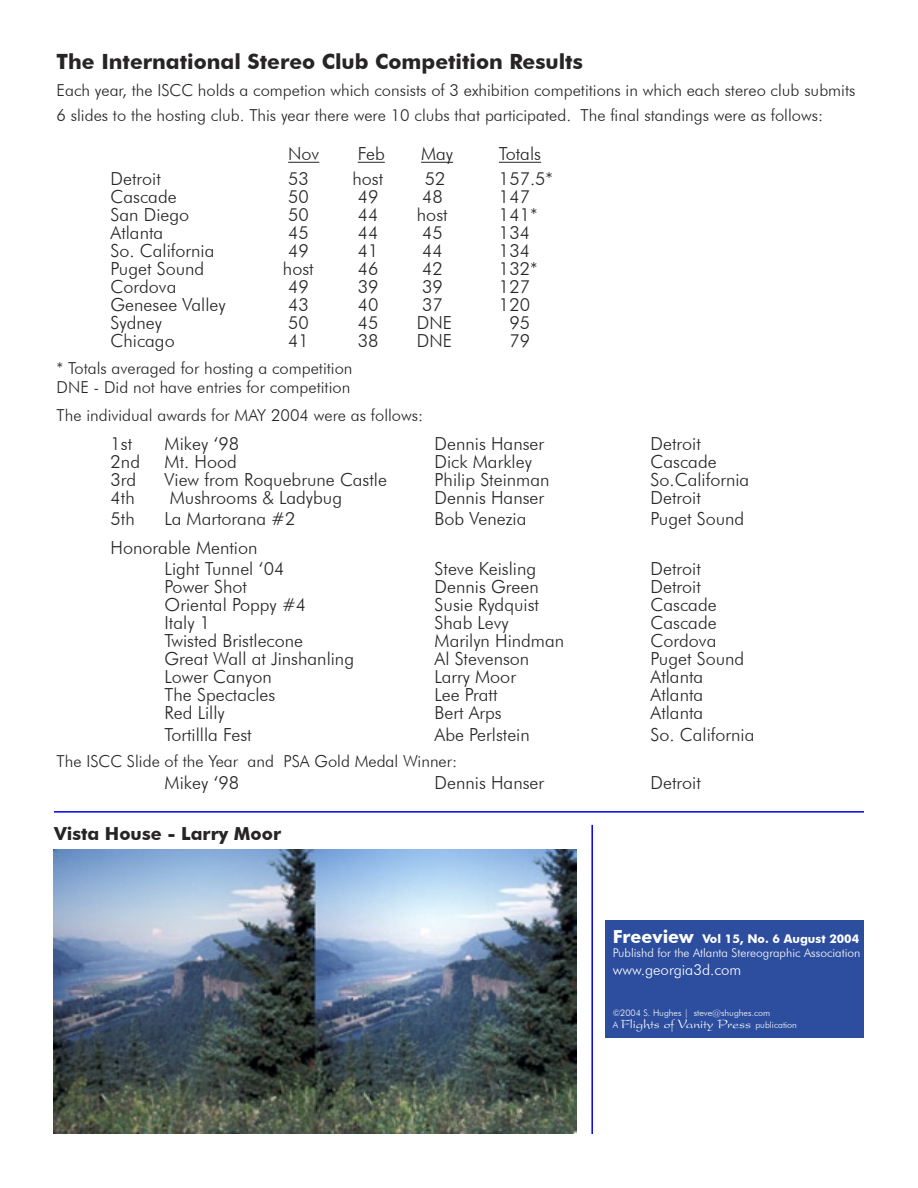
<style>
.page{position:relative;width:918px;height:1188px;background:#fff}
.page>*{position:absolute;margin:0;border:0;box-sizing:border-box;transform-origin:0 0}
.t1{font:700 21px "Futura BT";color:#262424}
.t2{font:300 18px "Futura BT";color:#262424}
.t3{font:700 18px "Futura BT";color:#262424}
.t4{font:300 16.5px/25.2px "Futura BT";color:#262424}
.Address{font:300 15px "Futura BT";color:#fff}
.Address-2{font:13.5px "Present";color:#fff}
.Address-3{font:300 12px "Futura BT";color:#fff}
.Address-4{font:700 12px "Futura BT";color:#fff}
.Address-5{font:300 9px "Futura BT";color:#fff}
.s1{font-size:18px}
.s2{font-family:"Futura BT";font-weight:300;font-size:9px}
</style>
<div class="page">
<hr style="left:288px;top:162px;width:31px;height:1px;background:#262424">
<svg style="left:358px;top:162px;width:27px;height:1px"></svg>
<hr style="left:421px;top:162px;width:32px;height:1px;background:#262424">
<hr style="left:499px;top:162px;width:42px;height:1px;background:#262424">
<img style="left:54px;top:849px;width:522px;height:284px">
<div style="left:606px;top:920px;width:258px;height:117px;background:#2d4e9e"></div>
<hr style="left:54px;top:811px;width:810px;height:2px;background:#0000e9">
<hr style="left:591px;top:825px;width:2px;height:309px;background:#0000e9">
<p class="t1" style="left:57px;top:49px;width:528px">The International Stereo Club Competition Results</p>
<p class="t4" style="left:57px;top:77px;width:800px">Each year, the ISCC holds a competion which consists of 3 exhibition competitions in which each stereo club submits<br>6 slides to the hosting club. This year there were 10 clubs that participated. The final standings were as follows:</p>
<p class="t2" style="left:288px;top:143px;width:33px">Nov</p>
<p class="t2" style="left:358px;top:143px;width:29px">Feb</p>
<p class="t2" style="left:421px;top:143px;width:34px">May</p>
<p class="t2" style="left:499px;top:143px;width:44px">Totals</p>
<p class="t2" style="left:111px;top:168px;width:52px">Detroit</p>
<p class="t2" style="left:288px;top:168px;width:22px">53</p>
<p class="t2" style="left:353px;top:168px;width:32px">host</p>
<p class="t2" style="left:425px;top:168px;width:22px">52</p>
<p class="t2" style="left:499px;top:168px;width:56px">157.5*</p>
<p class="t2" style="left:111px;top:186px;width:68px">Cascade</p>
<p class="t2" style="left:288px;top:186px;width:22px">50</p>
<p class="t2" style="left:358px;top:186px;width:22px">49</p>
<p class="t2" style="left:422px;top:186px;width:22px">48</p>
<p class="t2" style="left:499px;top:186px;width:33px">147</p>
<p class="t2" style="left:111px;top:204px;width:80px">San Diego</p>
<p class="t2" style="left:288px;top:204px;width:22px">50</p>
<p class="t2" style="left:358px;top:204px;width:22px">44</p>
<p class="t2" style="left:417px;top:204px;width:32px">host</p>
<p class="t2" style="left:499px;top:204px;width:40px">141*</p>
<p class="t2" style="left:111px;top:222px;width:54px">Atlanta</p>
<p class="t2" style="left:288px;top:222px;width:22px">45</p>
<p class="t2" style="left:358px;top:222px;width:22px">44</p>
<p class="t2" style="left:422px;top:222px;width:22px">45</p>
<p class="t2" style="left:499px;top:222px;width:33px">134</p>
<p class="t2" style="left:111px;top:240px;width:105px">So. California</p>
<p class="t2" style="left:288px;top:240px;width:22px">49</p>
<p class="t2" style="left:358px;top:240px;width:22px">41</p>
<p class="t2" style="left:422px;top:240px;width:22px">44</p>
<p class="t2" style="left:499px;top:240px;width:33px">134</p>
<p class="t2" style="left:111px;top:258px;width:95px">Puget Sound</p>
<p class="t2" style="left:283px;top:258px;width:32px">host</p>
<p class="t2" style="left:358px;top:258px;width:22px">46</p>
<p class="t2" style="left:422px;top:258px;width:22px">42</p>
<p class="t2" style="left:499px;top:258px;width:40px">132*</p>
<p class="t2" style="left:111px;top:276px;width:67px">Cordova</p>
<p class="t2" style="left:288px;top:276px;width:22px">49</p>
<p class="t2" style="left:358px;top:276px;width:22px">39</p>
<p class="t2" style="left:422px;top:276px;width:22px">39</p>
<p class="t2" style="left:499px;top:276px;width:33px">127</p>
<p class="t2" style="left:111px;top:294px;width:117px">Genesee Valley</p>
<p class="t2" style="left:288px;top:294px;width:22px">43</p>
<p class="t2" style="left:358px;top:294px;width:22px">40</p>
<p class="t2" style="left:422px;top:294px;width:22px">37</p>
<p class="t2" style="left:499px;top:294px;width:33px">120</p>
<p class="t2" style="left:111px;top:312px;width:53px">Sydney</p>
<p class="t2" style="left:288px;top:312px;width:22px">50</p>
<p class="t2" style="left:358px;top:312px;width:22px">45</p>
<p class="t2" style="left:417px;top:312px;width:37px">DNE</p>
<p class="t2" style="left:509px;top:312px;width:22px">95</p>
<p class="t2" style="left:111px;top:330px;width:66px">Chicago</p>
<p class="t2" style="left:288px;top:330px;width:22px">41</p>
<p class="t2" style="left:358px;top:330px;width:22px">38</p>
<p class="t2" style="left:417px;top:330px;width:37px">DNE</p>
<p class="t2" style="left:509px;top:330px;width:22px">79</p>
<p class="t4" style="left:57px;top:355px;width:297px">* Totals averaged for hosting a competition</p>
<p class="t4" style="left:57px;top:375px;width:295px">DNE - Did not have entries for competition</p>
<p class="t4" style="left:57px;top:403px;width:368px">The individual awards for MAY 2004 were as follows:</p>
<p class="t2" style="left:111px;top:432px;width:23px">1st</p>
<p class="t2" style="left:165px;top:432px;width:76px">Mikey ‘98</p>
<p class="t2" style="left:435px;top:432px;width:111px">Dennis Hanser</p>
<p class="t2" style="left:651px;top:432px;width:52px">Detroit</p>
<p class="t2" style="left:111px;top:450px;width:31px">2nd</p>
<p class="t2" style="left:165px;top:450px;width:74px">Mt. Hood</p>
<p class="t2" style="left:435px;top:450px;width:99px">Dick Markley</p>
<p class="t2" style="left:651px;top:450px;width:68px">Cascade</p>
<p class="t2" style="left:111px;top:468px;width:27px">3rd</p>
<p class="t2" style="left:165px;top:468px;width:224px">View from Roquebrune Castle</p>
<p class="t2" style="left:435px;top:468px;width:116px">Philip Steinman</p>
<p class="t2" style="left:651px;top:468px;width:100px">So.California</p>
<p class="t2" style="left:111px;top:486px;width:26px">4th</p>
<p class="t2" style="left:170px;top:486px;width:174px">Mushrooms &amp; Ladybug</p>
<p class="t2" style="left:435px;top:486px;width:111px">Dennis Hanser</p>
<p class="t2" style="left:651px;top:486px;width:52px">Detroit</p>
<p class="t2" style="left:111px;top:508px;width:26px">5th</p>
<p class="t2" style="left:165px;top:508px;width:132px">La Martorana #2</p>
<p class="t2" style="left:435px;top:508px;width:93px">Bob Venezia</p>
<p class="t2" style="left:651px;top:508px;width:95px">Puget Sound</p>
<p class="t2" style="left:111px;top:536px;width:148px">Honorable Mention</p>
<p class="t2" style="left:165px;top:558px;width:121px">Light Tunnel ‘04</p>
<p class="t2" style="left:435px;top:558px;width:103px">Steve Keisling</p>
<p class="t2" style="left:651px;top:558px;width:52px">Detroit</p>
<p class="t2" style="left:165px;top:576px;width:84px">Power Shot</p>
<p class="t2" style="left:435px;top:576px;width:106px">Dennis Green</p>
<p class="t2" style="left:651px;top:576px;width:52px">Detroit</p>
<p class="t2" style="left:165px;top:594px;width:143px">Oriental Poppy #4</p>
<p class="t2" style="left:435px;top:594px;width:106px">Susie Rydquist</p>
<p class="t2" style="left:651px;top:594px;width:68px">Cascade</p>
<p class="t2" style="left:165px;top:612px;width:47px">Italy 1</p>
<p class="t2" style="left:435px;top:612px;width:76px">Shab Levy</p>
<p class="t2" style="left:651px;top:612px;width:68px">Cascade</p>
<p class="t2" style="left:165px;top:630px;width:140px">Twisted Bristlecone</p>
<p class="t2" style="left:435px;top:630px;width:131px">Marilyn Hindman</p>
<p class="t2" style="left:651px;top:630px;width:67px">Cordova</p>
<p class="t2" style="left:165px;top:648px;width:191px">Great Wall at Jinshanling</p>
<p class="t2" style="left:435px;top:648px;width:96px">Al Stevenson</p>
<p class="t2" style="left:651px;top:648px;width:95px">Puget Sound</p>
<p class="t2" style="left:165px;top:666px;width:109px">Lower Canyon</p>
<p class="t2" style="left:435px;top:666px;width:83px">Larry Moor</p>
<p class="t2" style="left:651px;top:666px;width:54px">Atlanta</p>
<p class="t2" style="left:165px;top:684px;width:112px">The Spectacles</p>
<p class="t2" style="left:435px;top:684px;width:64px">Lee Pratt</p>
<p class="t2" style="left:651px;top:684px;width:54px">Atlanta</p>
<p class="t2" style="left:165px;top:702px;width:62px">Red Lilly</p>
<p class="t2" style="left:435px;top:702px;width:69px">Bert Arps</p>
<p class="t2" style="left:651px;top:702px;width:54px">Atlanta</p>
<p class="t2" style="left:165px;top:724px;width:89px">Tortillla Fest</p>
<p class="t2" style="left:435px;top:724px;width:97px">Abe Perlstein</p>
<p class="t2" style="left:651px;top:724px;width:105px">So. California</p>
<p class="t4" style="left:57px;top:749px;width:402px">The ISCC Slide of the Year and PSA Gold Medal Winner:</p>
<p class="t2" style="left:165px;top:772px;width:76px">Mikey ‘98</p>
<p class="t2" style="left:435px;top:772px;width:111px">Dennis Hanser</p>
<p class="t2" style="left:651px;top:772px;width:52px">Detroit</p>
<p class="t3" style="left:54px;top:822px;width:229px">Vista House - Larry Moor</p>
<p class="Address-4" style="left:613px;top:931px;width:248px"><span class="s1">Freeview</span> Vol 15, No. 6 August 2004</p>
<p class="Address-3" style="left:613px;top:946px;width:249px">Publishd for the Atlanta Stereographic Association</p>
<p class="Address" style="left:613px;top:961px;width:130px">www.georgia3d.com</p>
<p class="Address-5" style="left:613px;top:1007px;width:159px">©2004 S. Hughes | steve@shughes.com</p>
<p class="Address-2" style="left:613px;top:1016px;width:186px"><span class="s2">A</span> Flights of Vanity Press <span class="s2">publication</span></p>
</div>
